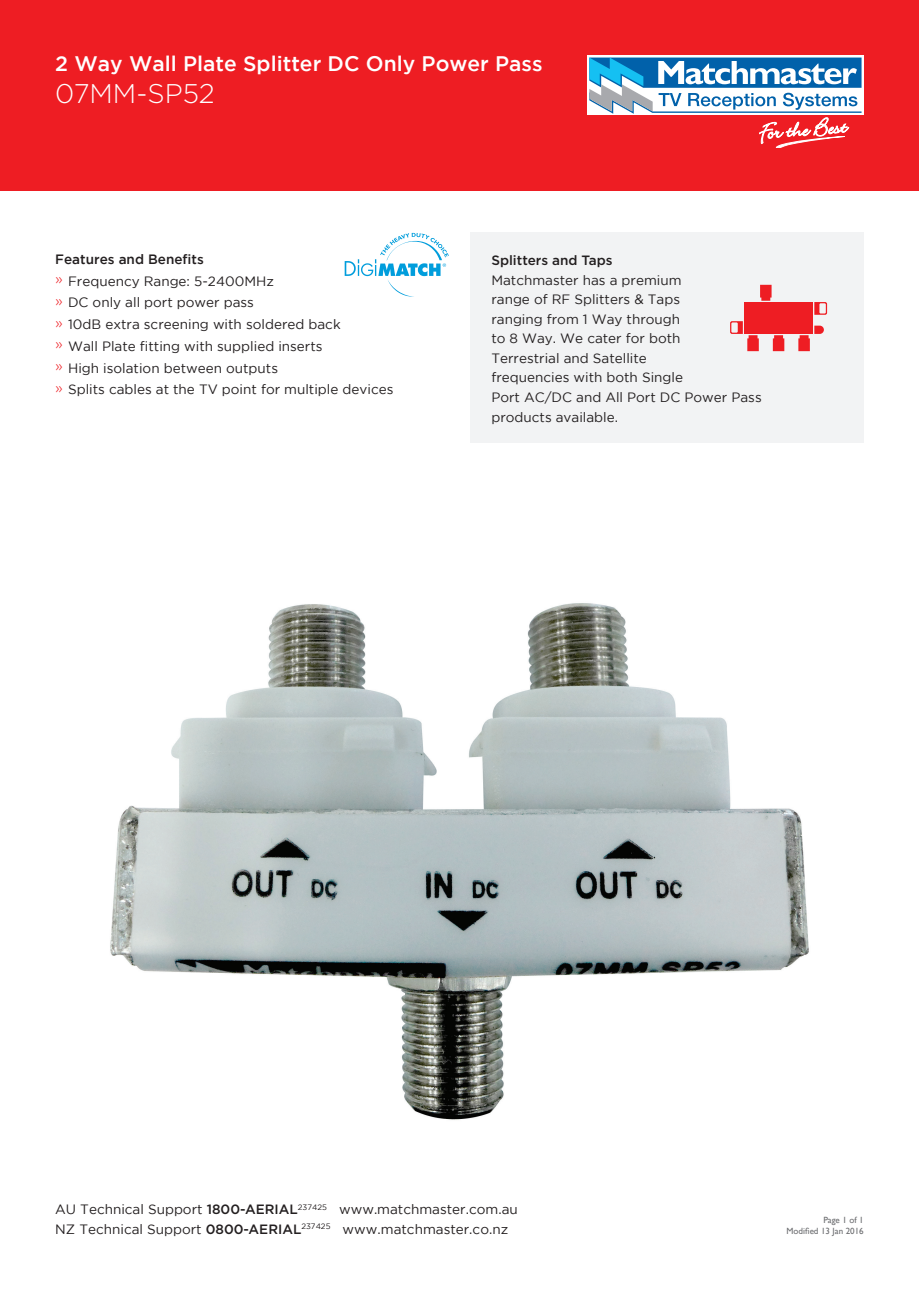
<style>
.page{position:relative;width:919px;height:1289px;background:#fff}
.page>*{position:absolute;margin:0;border:0;box-sizing:border-box;transform-origin:0 0}
.t1{font:300 27px "Gotham";color:#fff}
.t2{font:500 21px "Gotham";color:#fff}
.t3{font:13.5px/19.6px "Gotham";color:#231f20}
.t4{font:500 13.5px "Gotham";color:#231f20}
.t5{font:9px/10.8px "Gill Sans";color:#6c6d70;text-align:right}
.s1{font-weight:500}
.s2{font-weight:300;font-size:15px;color:#ee1d23}
</style>
<div class="page">
<div style="left:0;top:0;width:918px;height:190px;background:#ee1d23"></div>
<svg style="left:587px;top:55px;width:276px;height:60px"></svg>
<svg style="left:589px;top:58px;width:272px;height:90px"></svg>
<div style="left:470px;top:233px;width:393px;height:210px;background:#f2f3f4"></div>
<div style="left:744px;top:302px;width:69px;height:32px;background:#ee1d23"></div>
<svg style="left:814px;top:302px;width:13px;height:13px"></svg>
<svg style="left:730px;top:321px;width:28px;height:30px"></svg>
<svg style="left:772px;top:335px;width:12px;height:16px"></svg>
<svg style="left:760px;top:285px;width:11px;height:16px"></svg>
<svg style="left:798px;top:325px;width:25px;height:26px"></svg>
<img style="left:110px;top:603px;width:699px;height:517px">
<svg style="left:344px;top:233px;width:105px;height:64px"></svg>
<h2 class="t2" style="left:55px;top:51px;width:489px">2 Way Wall Plate Splitter DC Only Power Pass</h2>
<h1 class="t1" style="left:55px;top:76px;width:161px">07MM-SP52</h1>
<p class="t3" style="left:55px;top:248px;width:339px;line-height:21.8px"><span class="s1">Features and Benefits<br></span><span class="s2">»</span> Frequency Range: 5-2400MHz<br><span class="s2">»</span> DC only all port power pass<br><span class="s2">»</span> 10dB extra screening with soldered back<br><span class="s2">»</span> Wall Plate fitting with supplied inserts<br><span class="s2">»</span> High isolation between outputs<br><span class="s2">»</span> Splits cables at the TV point for multiple devices</p>
<p class="t4" style="left:491px;top:251px;width:123px">Splitters and Taps</p>
<p class="t3" style="left:491px;top:270px;width:272px">Matchmaster has a premium<br>range of RF Splitters &amp; Taps<br>ranging from 1 Way through<br>to 8 Way. We cater for both<br>Terrestrial and Satellite<br>frequencies with both Single<br>Port AC/DC and All Port DC Power Pass products available.</p>
<p class="t3" style="left:55px;top:1199px;width:464px">AU Technical Support <span class="s1">1800-AERIAL</span><sup>237425</sup> www.matchmaster.com.au<br>NZ Technical Support <span class="s1">0800-AERIAL</span><sup>237425</sup> www.matchmaster.co.nz</p>
<p class="t5" style="left:786px;top:1214px;width:79px">Page 1 of 1<br>Modified 13 Jan 2016</p>
</div>
